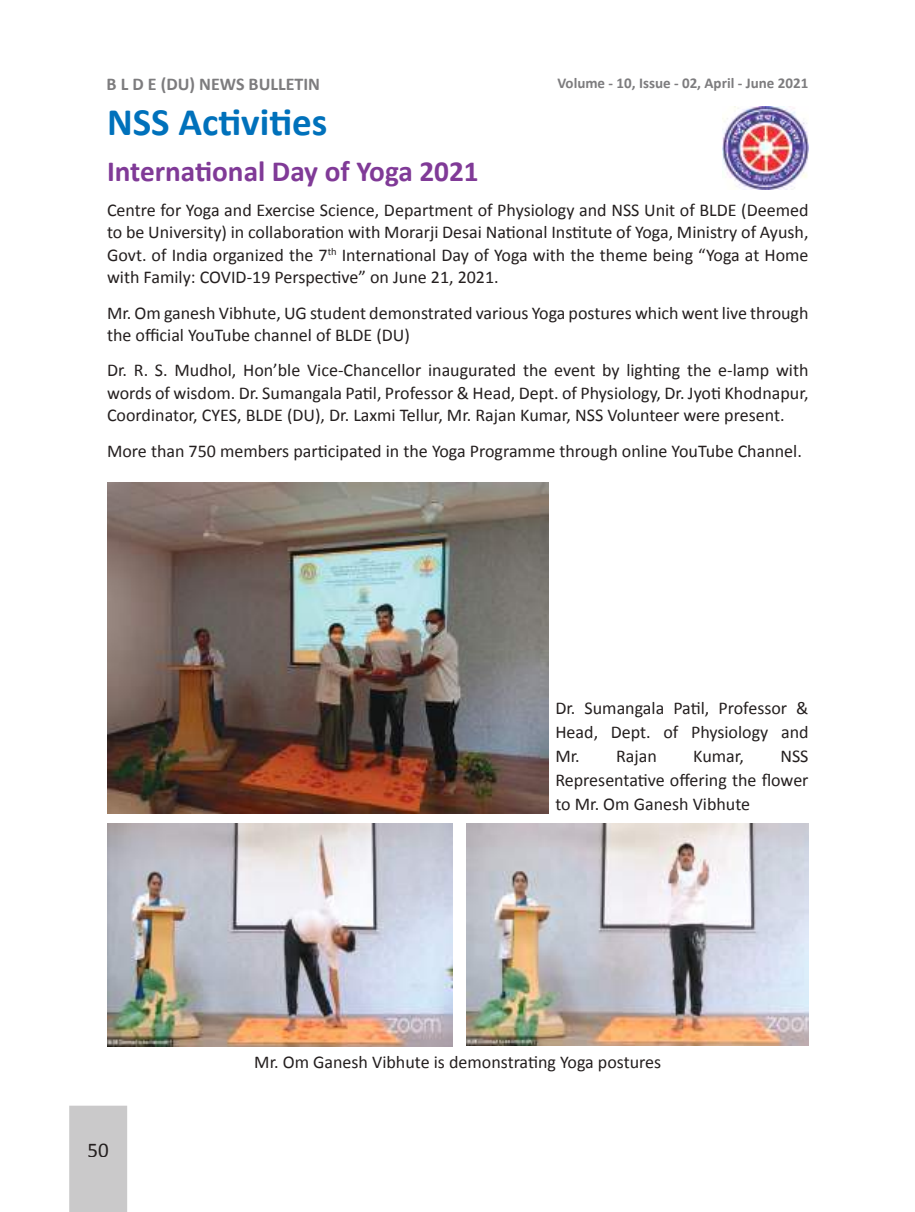
<style>
.page{position:relative;width:915px;height:1212px;background:#fff}
.page>*{position:absolute;margin:0;border:0;box-sizing:border-box;transform-origin:0 0}
.t1{font:700 39px "Calibri";color:#0071bb}
.t2{font:700 29.25px "Calibri";color:#803a97}
.t3{font:21px "Calibri";color:#241f1f}
.t4{font:18px/22.5px "Calibri";color:#241f1f;text-align:justify}
.t5{font:700 18px "Calibri";color:#7d7c7e}
.t6{font:700 15px "Calibri";color:#7d7c7e}
</style>
<div class="page">
<div style="left:69px;top:1106px;width:58px;height:106px;background:#cac9ca"></div>
<div style="left:88px;top:1143px;width:20px;height:14px;background:#cac9ca"></div>
<img style="left:107px;top:483px;width:441px;height:331px">
<img style="left:107px;top:824px;width:345px;height:222px">
<img style="left:466px;top:824px;width:342px;height:221px">
<img style="left:722px;top:106px;width:86px;height:84px">
<p class="t5" style="left:106px;top:72px;width:215px">B L D E (DU) NEWS BULLETIN</p>
<p class="t6" style="left:557px;top:74px;width:252px">Volume - 10, Issue - 02, April - June 2021</p>
<h1 class="t1" style="left:107px;top:98px;width:222px">NSS Activities</h1>
<h2 class="t2" style="left:107px;top:153px;width:373px">International Day of Yoga 2021</h2>
<p class="t4" style="left:107px;top:198px;width:702px">Centre for Yoga and Exercise Science, Department of Physiology and NSS Unit of BLDE (Deemed to be University) in collaboration with Morarji Desai National Institute of Yoga, Ministry of Ayush, Govt. of India organized the 7<sup>th</sup> International Day of Yoga with the theme being “Yoga at Home with Family: COVID-19 Perspective” on June 21, 2021.</p>
<p class="t4" style="left:107px;top:301px;width:702px">Mr. Om ganesh Vibhute, UG student demonstrated various Yoga postures which went live through the official YouTube channel of BLDE (DU)</p>
<p class="t4" style="left:107px;top:358px;width:702px">Dr. R. S. Mudhol, Hon’ble Vice-Chancellor inaugurated the event by lighting the e-lamp with words of wisdom. Dr. Sumangala Patil, Professor &amp; Head, Dept. of Physiology, Dr. Jyoti Khodnapur, Coordinator, CYES, BLDE (DU), Dr. Laxmi Tellur, Mr. Rajan Kumar, NSS Volunteer were present.</p>
<p class="t4" style="left:107px;top:439px;width:696px">More than 750 members participated in the Yoga Programme through online YouTube Channel.</p>
<p class="t4" style="left:555px;top:695px;width:254px;line-height:24px">Dr. Sumangala Patil, Professor &amp; Head, Dept. of Physiology and Mr. Rajan</p>
<p class="t4" style="left:555px;top:743px;width:255px;line-height:24px;text-indent:225px">NSS Representative offering the flower to Mr. Om Ganesh Vibhute</p>
<p class="t4" style="left:693px;top:744px;width:52px">Kumar,</p>
<p class="t3" style="left:87px;top:1136px;width:23px">50</p>
<p class="t4" style="left:254px;top:1050px;width:408px">Mr. Om Ganesh Vibhute is demonstrating Yoga postures</p>
</div>
